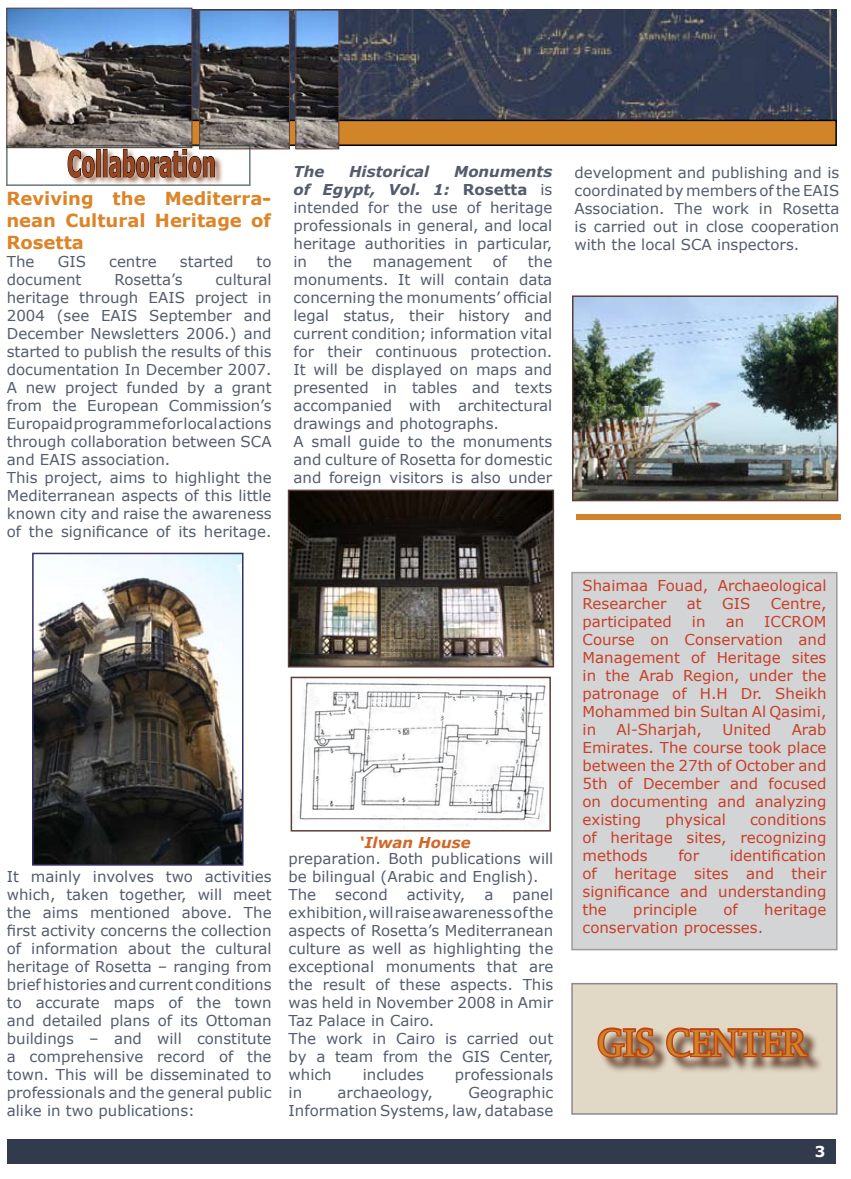
<style>
.page{position:relative;width:851px;height:1179px;background:#fff}
.page>*{position:absolute;margin:0;border:0;box-sizing:border-box;transform-origin:0 0}
.t1{font:700 36px "Verdana";color:#994521;scale:.55 1}
.t2{font:36px "Lucida Bright";color:#d0832c}
.t3{font:700 18px/21.6px "Verdana";color:#dc8427;text-align:justify}
.t4{font:15px/18px "Verdana";color:#545c6c}
.t5{font:15px/18px "Verdana";color:#c83f27;text-align:justify}
.t6{font:italic 700 15px "Verdana";color:#545c6c}
.t7{font:italic 700 15px "Verdana";color:#d16828}
.t8{font:700 15px "Verdana";color:#fff}
.s1{font-weight:700;font-style:italic}
.s2{font-weight:700}
</style>
<div class="page">
<div style="left:572px;top:984px;width:264px;height:130px;background:#e1d8c6"></div>
<div style="left:571px;top:983px;width:266px;height:132px;border:2px solid #686b6f"></div>
<img style="left:192px;top:9px;width:644px;height:111px">
<div style="left:7px;top:1140px;width:828px;height:24px;background:#323a4d"></div>
<div style="left:67px;top:148px;width:157px;height:39px;background:#854722;opacity:.8"></div>
<svg style="left:67px;top:149px;width:28px;height:29px"></svg>
<div style="left:103px;top:149px;width:4px;height:28px;border:1px solid #000"></div>
<svg style="left:109px;top:149px;width:106px;height:29px"></svg>
<div style="left:185px;top:120px;width:651px;height:25px;background:#d28429"></div>
<div style="left:185px;top:120px;width:651px;height:26px;border:2px solid #000"></div>
<img style="left:9px;top:10px;width:181px;height:135px">
<div style="left:7px;top:8px;width:185px;height:140px;border:1px solid #5c3e38"></div>
<img style="left:201px;top:12px;width:86px;height:135px">
<div style="left:199px;top:10px;width:90px;height:139px;border:1px solid #5c3e38"></div>
<img style="left:297px;top:12px;width:40px;height:135px">
<div style="left:295px;top:10px;width:44px;height:139px;border:1px solid #5c3e38"></div>
<img style="left:575px;top:298px;width:260px;height:200px">
<div style="left:572px;top:295px;width:266px;height:206px;border:2px solid #5c3e38"></div>
<img style="left:291px;top:493px;width:260px;height:172px">
<div style="left:288px;top:490px;width:266px;height:178px;border:2px solid #5c3e38"></div>
<img style="left:293px;top:682px;width:253px;height:146px">
<div style="left:290px;top:677px;width:261px;height:155px;border:2px solid #5c3e38"></div>
<div style="left:575px;top:514px;width:265px;height:6px;background:#d0832c"></div>
<div style="left:6px;top:145px;width:244px;height:41px;border:2px solid #283e3e"></div>
<div style="left:572px;top:573px;width:264px;height:377px;background:#d3d4d6"></div>
<div style="left:571px;top:572px;width:266px;height:378px;border:2px solid #676363"></div>
<div style="left:598px;top:1029px;width:226px;height:45px;background:#4c250f;opacity:.85"></div>
<svg style="left:597px;top:1027px;width:59px;height:32px;background:#b9714a"></svg>
<svg style="left:664px;top:947px;width:145px;height:168px"></svg>
<img style="left:35px;top:556px;width:205px;height:307px">
<div style="left:32px;top:553px;width:211px;height:313px;border:2px solid #363065"></div>
<p class="t1" style="left:67px;top:141px;width:272px">Collaboration</p>
<p class="t3" style="left:6px;top:188px;width:266px">Reviving the Mediterran nean Cultural Heritage of Rosetta</p>
<p class="t4" style="left:7px;top:252px;width:29px">The</p>
<p class="t4" style="left:58px;top:252px;width:30px">GIS</p>
<p class="t4" style="left:109px;top:252px;width:49px">centre</p>
<p class="t4" style="left:180px;top:252px;width:55px">started</p>
<p class="t4" style="left:256px;top:252px;width:17px">to</p>
<p class="t4" style="left:7px;top:270px;width:76px">document</p>
<p class="t4" style="left:114px;top:270px;width:70px">Rosetta’s</p>
<p class="t4" style="left:7px;top:270px;width:266px;text-indent:209px">cultural heritage through EAIS project in<br>2004 (see EAIS September and<br>December Newsletters 2006.) and started to publish the results of this documentation In December 2007.<br>A new project funded by a grant from the European Commission’s<br>Europaid programme for local actions through collaboration between SCA and EAIS association.<br>This project, aims to highlight the<br>Mediterranean aspects of this little known city and raise the awareness of the significance of its heritage.</p>
<p class="t6" style="left:293px;top:162px;width:32px">The</p>
<p class="t6" style="left:349px;top:162px;width:82px">Historical</p>
<p class="t4" style="left:293px;top:162px;width:260px;text-align:justify;text-indent:161px"><span class="s1">Monuments of Egypt, Vol. 1:</span> <span class="s2">Rosetta</span> is intended for the use of heritage professionals in general, and local heritage authorities in particular, in</p>
<p class="t4" style="left:328px;top:252px;width:26px">the</p>
<p class="t4" style="left:373px;top:252px;width:101px">management</p>
<p class="t4" style="left:493px;top:252px;width:16px">of</p>
<p class="t4" style="left:293px;top:252px;width:260px;text-indent:234px">the monuments. It will contain data concerning the monuments’ official legal status, their history and current condition; information vital for their continuous protection.<br>It will be displayed on maps and presented in tables and texts accompanied with architectural drawings and photographs.<br>A small guide to the monuments and culture of Rosetta for domestic and foreign visitors is also under</p>
<p class="t4" style="left:7px;top:867px;width:266px;text-align:justify">It mainly involves two activities which, taken together, will meet the aims mentioned above. The first activity concerns the collection of information about the cultural heritage of Rosetta – ranging from brief histories and current conditions to accurate maps of the town and detailed plans of its Ottoman buildings – and will constitute a comprehensive record of the town. This will be disseminated to professionals and the general public alike in two publications:</p>
<p class="t7" style="left:359px;top:833px;width:113px">‘Ilwan House</p>
<p class="t4" style="left:288px;top:849px;width:266px">preparation. Both publications will be bilingual (Arabic and English).<br>The</p>
<p class="t4" style="left:288px;top:885px;width:266px;text-indent:224px">panel exhibition, will raise awareness of the aspects of Rosetta’s Mediterranean culture as well as highlighting the exceptional monuments that are the result of these aspects. This was held in November 2008 in Amir<br>Taz Palace in Cairo.<br>The work in Cairo is carried out by a team from the GIS Center, which</p>
<p class="t4" style="left:335px;top:885px;width:54px">second</p>
<p class="t4" style="left:407px;top:885px;width:60px">activity,</p>
<p class="t4" style="left:484px;top:885px;width:11px">a</p>
<p class="t4" style="left:363px;top:1065px;width:63px">includes</p>
<p class="t4" style="left:455px;top:1065px;width:100px">professionals</p>
<p class="t4" style="left:288px;top:1083px;width:266px;text-align:right">Geographic<br>Information Systems, law, database</p>
<p class="t4" style="left:288px;top:1083px;width:15px">in</p>
<p class="t4" style="left:337px;top:1083px;width:97px">archaeology,</p>
<p class="t4" style="left:574px;top:163px;width:266px;text-align:justify">development and publishing and is coordinated by members of the EAIS Association. The work in Rosetta is carried out in close cooperation with the local SCA inspectors.</p>
<p class="t5" style="left:582px;top:576px;width:245px">Shaimaa Fouad, Archaeological<br>Researcher</p>
<p class="t5" style="left:686px;top:594px;width:16px">at</p>
<p class="t5" style="left:722px;top:594px;width:30px">GIS</p>
<p class="t5" style="left:770px;top:594px;width:57px">Centre,</p>
<p class="t5" style="left:582px;top:612px;width:91px">participated</p>
<p class="t5" style="left:692px;top:612px;width:15px">in</p>
<p class="t5" style="left:725px;top:612px;width:20px">an</p>
<p class="t5" style="left:582px;top:612px;width:245px;text-indent:182px">ICCROM Course on Conservation and Management of Heritage sites in the Arab Region, under the patronage of H.H Dr. Sheikh Mohammed bin Sultan Al Qasimi, in</p>
<p class="t5" style="left:582px;top:720px;width:245px;text-indent:209px">Arab Emirates. The course took place between the 27th of October and 5th of December and focused on documenting and analyzing existing</p>
<p class="t5" style="left:616px;top:720px;width:87px">Al-Sharjah,</p>
<p class="t5" style="left:722px;top:720px;width:50px">United</p>
<p class="t5" style="left:582px;top:810px;width:245px;text-indent:167px">conditions of heritage sites, recognizing methods</p>
<p class="t5" style="left:665px;top:810px;width:62px">physical</p>
<p class="t5" style="left:582px;top:846px;width:245px;text-indent:147px">identification of heritage sites and their significance and understanding the</p>
<p class="t5" style="left:678px;top:846px;width:22px">for</p>
<p class="t5" style="left:633px;top:900px;width:65px">principle</p>
<p class="t5" style="left:723px;top:900px;width:16px">of</p>
<p class="t5" style="left:764px;top:900px;width:64px">heritage</p>
<p class="t5" style="left:582px;top:918px;width:182px">conservation processes.</p>
<p class="t2" style="left:597px;top:1022px;width:211px">GIS CENTER</p>
<p class="t8" style="left:814px;top:1142px;width:12px">3</p>
</div>
